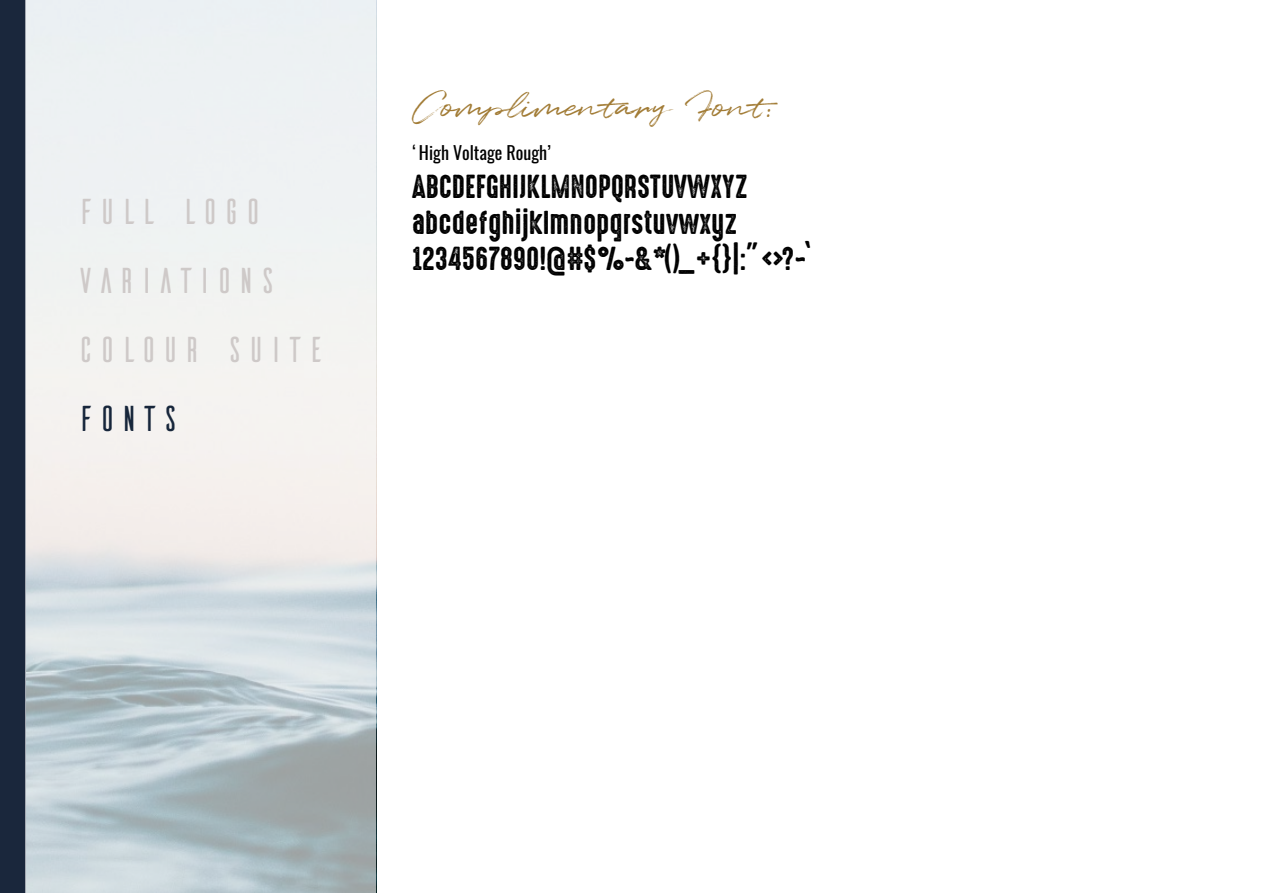
<style>
.page{position:relative;width:1263px;height:893px;background:#fff}
.page>*{position:absolute;margin:0;border:0;box-sizing:border-box;transform-origin:0 0}
.t1{font:36px/68.7px "Ailerons";color:#cec9c8}
.t2{font:36px "Quentin";color:#a27c36}
.t3{font:36px "Ailerons";color:#17263b}
.t4{font:30px/36px "High Voltage Rough";color:#000}
.t5{font:18px "Oswald";color:#000}
</style>
<div class="page">
<div style="left:0;top:0;width:26px;height:893px;background:#1a273c"></div>
<svg style="left:26px;top:0;width:350px;height:893px;fill:#edf0ef"></svg>
<p class="t1" style="left:75px;top:178px;width:253px">FULL LOGO<br>VARIATIONS<br>COLOUR SUITE</p>
<p class="t3" style="left:75px;top:401px;width:108px">FONTS</p>
<p class="t2" style="left:412px;top:83px;width:374px">Complimentary Font:</p>
<p class="t5" style="left:412px;top:140px;width:140px">‘High Voltage Rough’</p>
<p class="t4" style="left:412px;top:169px;width:403px">ABCDEFGHIJKLMNOPQRSTUVWXYZ abcdefghijklmnopqrstuvwxyz<br>1234567890!@#$%^&amp;*()_+{}|:”&lt;&gt;?~`</p>
</div>
